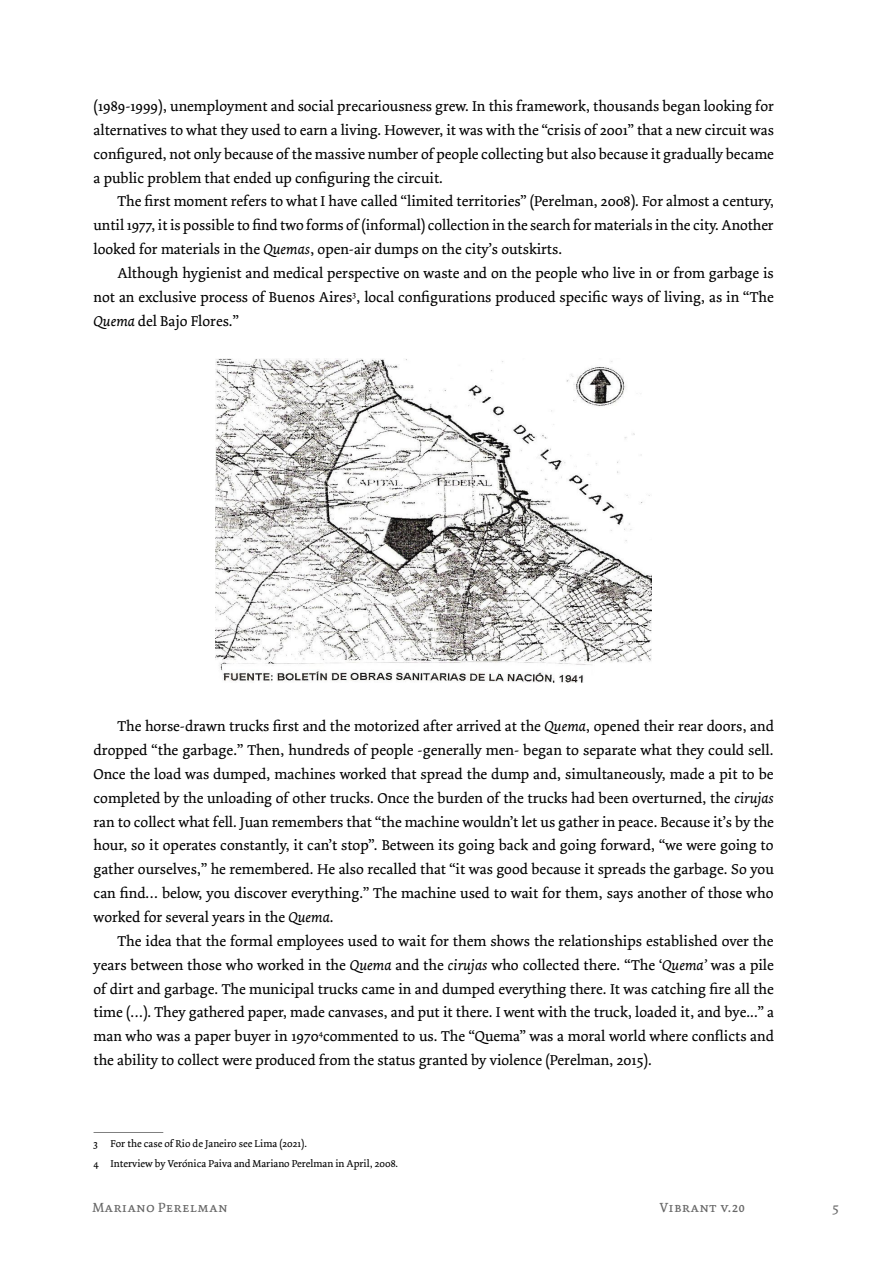
<style>
.page{position:relative;width:893px;height:1263px;background:#fff}
.page>*{position:absolute;margin:0;border:0;box-sizing:border-box;transform-origin:0 0}
.Texto_INGLES{font:15px/23.9px "Dolly";color:#000;text-align:justify}
.t1{font:13.95px "Dolly Small Caps";letter-spacing:.015em;color:#666}
.t2{font:13.95px "Dolly";color:#666}
.Footnote_text{font:10.5px "Dolly";color:#000}
.s1{font-style:italic}
</style>
<div class="page">
<img style="left:216px;top:359px;width:436px;height:323px">
<hr style="left:94px;top:1132px;width:69px;height:1px;background:#808080">
<p class="Texto_INGLES" style="left:94px;top:94px;width:682px">(1989-1999), unemployment and social precariousness grew. In this framework, thousands began looking for alternatives to what they used to earn a living. However, it was with the “crisis of 2001” that a new circuit was configured, not only because of the massive number of people collecting but also because it gradually became a public problem that ended up configuring the circuit.</p>
<p class="Texto_INGLES" style="left:94px;top:190px;width:682px;text-indent:24px">The first moment refers to what I have called “limited territories” (Perelman, 2008). For almost a century, until 1977, it is possible to find two forms of (informal) collection in the search for materials in the city. Another looked for materials in the <span class="s1">Quemas</span>, open-air dumps on the city’s outskirts.</p>
<p class="Texto_INGLES" style="left:94px;top:261px;width:682px;text-indent:24px">Although hygienist and medical perspective on waste and on the people who live in or from garbage is not an exclusive process of Buenos Aires<sup>3</sup>, local configurations produced specific ways of living, as in “The <span class="s1">Quema</span> del Bajo Flores.”</p>
<p class="Texto_INGLES" style="left:94px;top:715px;width:682px;text-indent:24px">The horse-drawn trucks first and the motorized after arrived at the <span class="s1">Quema</span>, opened their rear doors, and dropped “the garbage.” Then, hundreds of people -generally men- began to separate what they could sell.<br>Once the load was dumped, machines worked that spread the dump and, simultaneously, made a pit to be completed by the unloading of other trucks. Once the burden of the trucks had been overturned, the <span class="s1">cirujas </span>ran to collect what fell. Juan remembers that “the machine wouldn’t let us gather in peace. Because it’s by the hour, so it operates constantly, it can’t stop”. Between its going back and going forward, “we were going to gather ourselves,” he remembered. He also recalled that “it was good because it spreads the garbage. So you can find… below, you discover everything.” The machine used to wait for them, says another of those who worked for several years in the <span class="s1">Quema</span>.</p>
<p class="Texto_INGLES" style="left:94px;top:929px;width:682px;text-indent:24px">The idea that the formal employees used to wait for them shows the relationships established over the years between those who worked in the <span class="s1">Quema</span> and the <span class="s1">cirujas</span> who collected there. “The ‘<span class="s1">Quema’</span> was a pile of dirt and garbage. The municipal trucks came in and dumped everything there. It was catching fire all the time (…). They gathered paper, made canvases, and put it there. I went with the truck, loaded it, and bye...” a man who was a paper buyer in 1970<sup>4</sup>commented to us. The “Quema” was a moral world where conflicts and the ability to collect were produced from the status granted by violence (Perelman, 2015).</p>
<p class="Footnote_text" style="left:94px;top:1138px;width:215px">3 For the case of Rio de Janeiro see Lima (2021).</p>
<p class="Footnote_text" style="left:94px;top:1157px;width:306px">4 Interview by Verónica Paiva and Mariano Perelman in April, 2008.</p>
<p class="t1" style="left:92px;top:1199px;width:137px">Mariano Perelman</p>
<p class="t1" style="left:660px;top:1199px;width:87px">Vibrant v.20</p>
<p class="t2" style="left:832px;top:1199px;width:8px">5</p>
</div>
